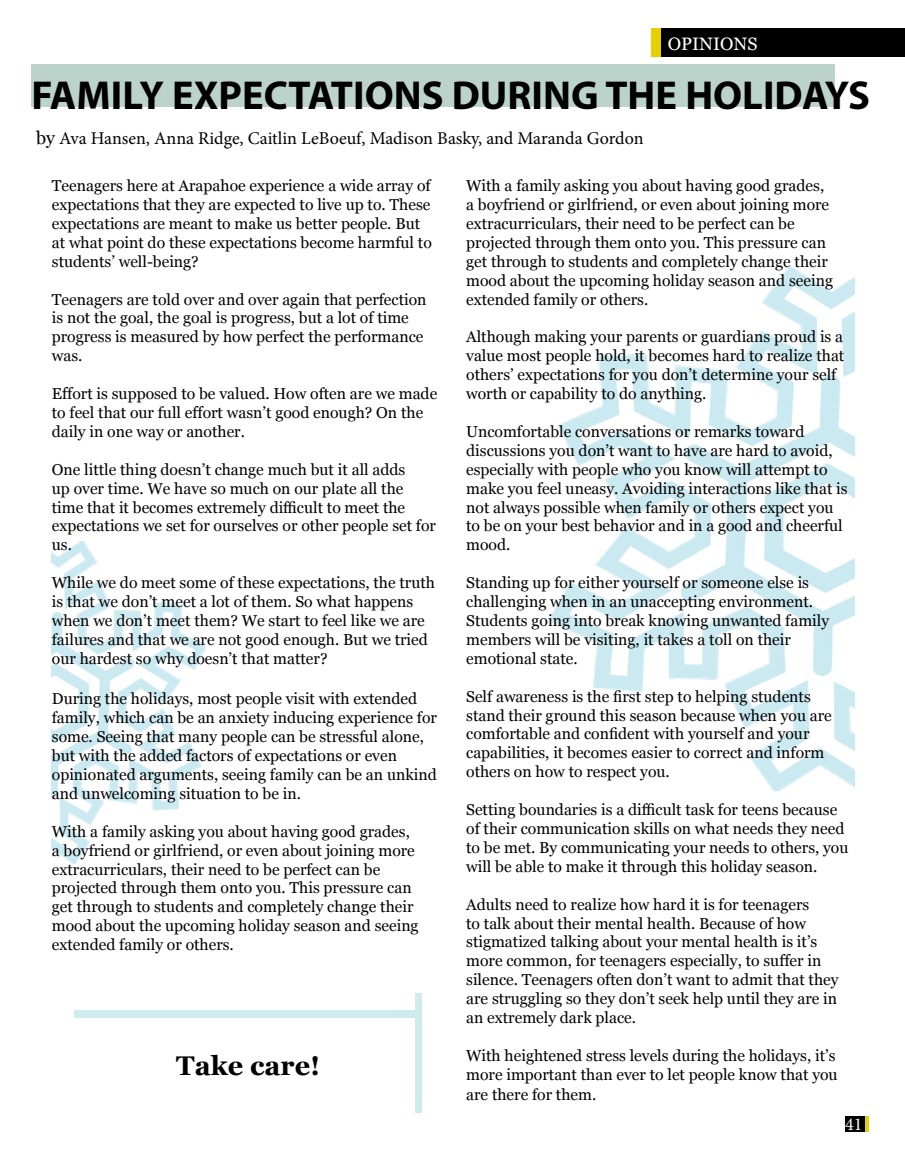
<style>
.page{position:relative;width:905px;height:1175px;background:#fff}
.page>*{position:absolute;margin:0;border:0;box-sizing:border-box;transform-origin:0 0}
.t1{font:700 40.5px "Myriad Pro";color:#000}
.t2{font:700 27px "Georgia";color:#000}
.t3{font:18px "Minion Pro";color:#000}
.t4{font:18px "Georgia";color:#fff}
.t5{font:18px "Minion Pro";color:#fff}
.t6{font:15.75px/18.9px "Georgia";color:#000}
.s1{font-family:"Georgia"}
</style>
<div class="page">
<div style="left:31px;top:65px;width:803px;height:42px;background:#bcd3cb"></div>
<img style="left:52px;top:541px;width:152px;height:323px">
<img style="left:551px;top:268px;width:303px;height:523px">
<div style="left:660px;top:29px;width:244px;height:28px;background:#000"></div>
<div style="left:651px;top:29px;width:9px;height:28px;background:#e8cf00"></div>
<div style="left:864px;top:1116px;width:5px;height:15px;background:#e8cf00"></div>
<div style="left:845px;top:1116px;width:19px;height:15px;background:#000"></div>
<div style="left:415px;top:993px;width:7px;height:119px;background:#ceebef"></div>
<div style="left:75px;top:1009px;width:347px;height:8px;background:#ceebef"></div>
<p class="t4" style="left:668px;top:31px;width:91px">OPINIONS</p>
<h1 class="t1" style="left:31px;top:69px;width:840px">FAMILY EXPECTATIONS DURING THE HOLIDAYS</h1>
<p class="t3" style="left:36px;top:126px;width:609px"><span class="s1">by</span> Ava Hansen, Anna Ridge, Caitlin LeBoeuf, Madison Basky, and Maranda Gordon</p>
<p class="t6" style="left:52px;top:176px;width:381px">Teenagers here at Arapahoe experience a wide array of expectations that they are expected to live up to. These expectations are meant to make us better people. But at what point do these expectations become harmful to students’ well-being?</p>
<p class="t6" style="left:52px;top:289px;width:376px">Teenagers are told over and over again that perfection is not the goal, the goal is progress, but a lot of time progress is measured by how perfect the performance was.</p>
<p class="t6" style="left:52px;top:383px;width:387px">Effort is supposed to be valued. How often are we made to feel that our full effort wasn’t good enough? On the daily in one way or another.</p>
<p class="t6" style="left:52px;top:459px;width:385px">One little thing doesn’t change much but it all adds<br>up over time. We have so much on our plate all the time that it becomes extremely difficult to meet the expectations we set for ourselves or other people set for us.</p>
<p class="t6" style="left:52px;top:572px;width:385px">While we do meet some of these expectations, the truth is that we don’t meet a lot of them. So what happens when we don’t meet them? We start to feel like we are failures and that we are not good enough. But we tried our hardest so why doesn’t that matter?</p>
<p class="t6" style="left:52px;top:689px;width:386px">During the holidays, most people visit with extended family, which can be an anxiety inducing experience for some. Seeing that many people can be stressful alone, but with the added factors of expectations or even opinionated arguments, seeing family can be an unkind and unwelcoming situation to be in.</p>
<p class="t6" style="left:52px;top:821px;width:368px">With a family asking you about having good grades, a boyfriend or girlfriend, or even about joining more extracurriculars, their need to be perfect can be projected through them onto you. This pressure can get through to students and completely change their mood about the upcoming holiday season and seeing extended family or others.</p>
<h2 class="t2" style="left:176px;top:1045px;width:145px">Take care!</h2>
<p class="t6" style="left:466px;top:176px;width:368px">With a family asking you about having good grades, a boyfriend or girlfriend, or even about joining more extracurriculars, their need to be perfect can be projected through them onto you. This pressure can get through to students and completely change their mood about the upcoming holiday season and seeing extended family or others.</p>
<p class="t6" style="left:466px;top:327px;width:379px">Although making your parents or guardians proud is a value most people hold, it becomes hard to realize that others’ expectations for you don’t determine your self worth or capability to do anything.</p>
<p class="t6" style="left:466px;top:421px;width:383px">Uncomfortable conversations or remarks toward discussions you don’t want to have are hard to avoid, especially with people who you know will attempt to make you feel uneasy. Avoiding interactions like that is not always possible when family or others expect you to be on your best behavior and in a good and cheerful mood.</p>
<p class="t6" style="left:466px;top:572px;width:364px">Standing up for either yourself or someone else is challenging when in an unaccepting environment.<br>Students going into break knowing unwanted family members will be visiting, it takes a toll on their emotional state.</p>
<p class="t6" style="left:466px;top:686px;width:367px">Self awareness is the first step to helping students stand their ground this season because when you are comfortable and confident with yourself and your capabilities, it becomes easier to correct and inform others on how to respect you.</p>
<p class="t6" style="left:466px;top:799px;width:384px">Setting boundaries is a difficult task for teens because of their communication skills on what needs they need to be met. By communicating your needs to others, you will be able to make it through this holiday season.</p>
<p class="t6" style="left:466px;top:894px;width:374px">Adults need to realize how hard it is for teenagers<br>to talk about their mental health. Because of how stigmatized talking about your mental health is it’s more common, for teenagers especially, to suffer in silence. Teenagers often don’t want to admit that they are struggling so they don’t seek help until they are in an extremely dark place.</p>
<p class="t6" style="left:466px;top:1045px;width:373px;line-height:19.4px">With heightened stress levels during the holidays, it’s more important than ever to let people know that you are there for them.</p>
<p class="t5" style="left:845px;top:1111px;width:19px">41</p>
</div>
